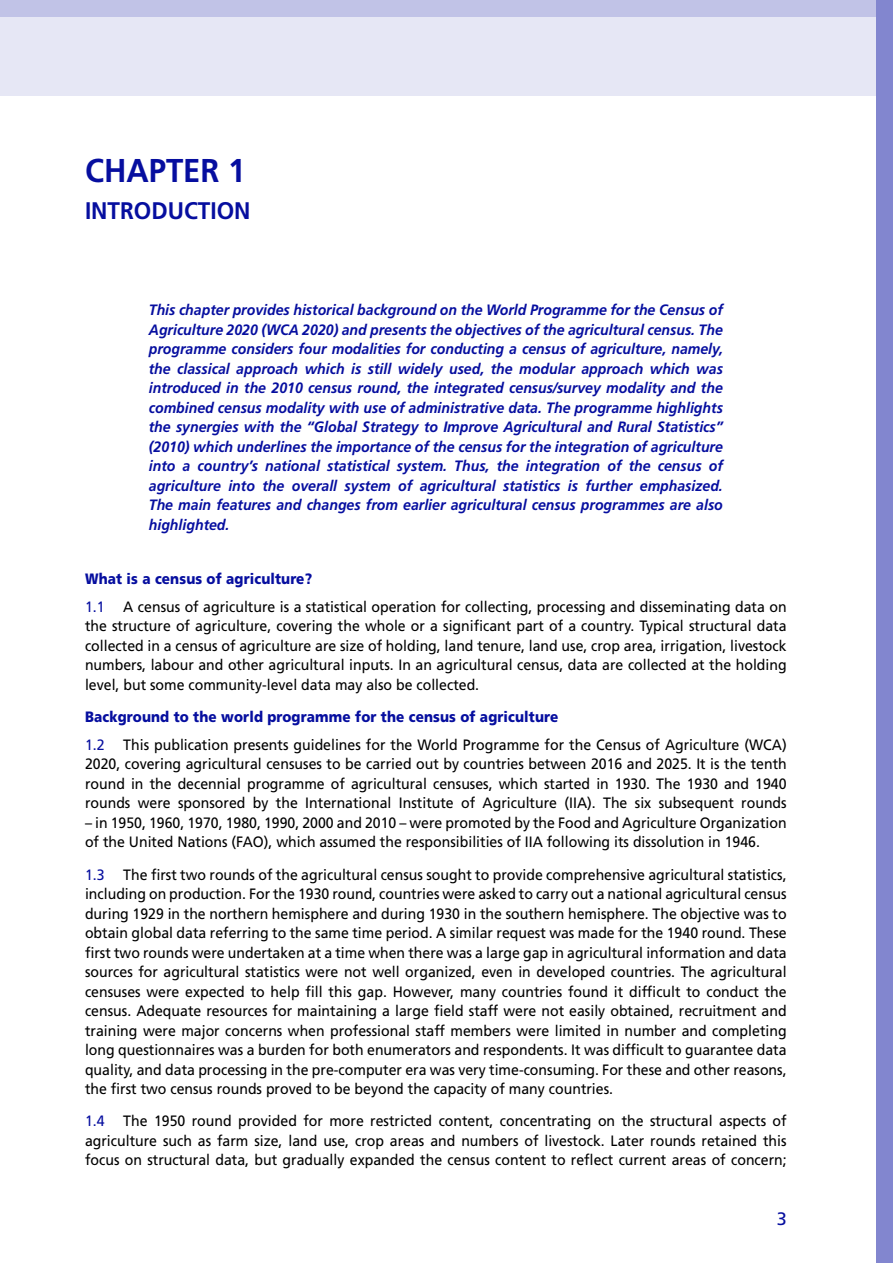
<style>
.page{position:relative;width:893px;height:1263px;background:#fff}
.page>*{position:absolute;margin:0;border:0;box-sizing:border-box;transform-origin:0 0}
.TL_Title-1{font:700 33px "Frutiger LT Std";color:#060e9f;scale:.94 1}
.TL_Title-1-2{font:700 24px "Frutiger LT Std";color:#060e9f;scale:.94 1}
.t1{font:18px "Frutiger LT Std";color:#060e9f}
.TL_Testo{font:15px/19.5px "Frutiger LT Std";color:#000;text-align:justify;scale:.94 1}
.TL_Intro{font:italic 700 15px/19.5px "Frutiger LT Std";color:#060e9f;text-align:justify;scale:.94 1}
.TL_Title1_1{font:900 15px "Frutiger LT Std";letter-spacing:.01em;color:#060e9f;scale:.9 1}
.s1{color:#060e9f}
</style>
<div class="page">
<div style="left:0;top:0;width:893px;height:17px;background:#c1c3e7"></div>
<div style="left:0;top:17px;width:893px;height:79px;background:#e6e7f5"></div>
<div style="left:876px;top:0;width:17px;height:1263px;background:#8286cf"></div>
<p class="TL_Title-1" style="left:85px;top:151px;width:172px">CHAPTER 1</p>
<p class="TL_Title-1-2" style="left:85px;top:197px;width:178px">INTRODUCTION</p>
<p class="TL_Intro" style="left:149px;top:301px;width:612px">This chapter provides historical background on the World Programme for the Census of Agriculture 2020 (WCA 2020) and presents the objectives of the agricultural census. The programme considers four modalities for conducting a census of agriculture, namely, the classical approach which is still widely used, the modular approach which was introduced in the 2010 census round, the integrated census/survey modality and the combined census modality with use of administrative data. The programme highlights the synergies with the “Global Strategy to Improve Agricultural and Rural Statistics” (2010) which underlines the importance of the census for the integration of agriculture into a country’s national statistical system. Thus, the integration of the census of agriculture into the overall system of agricultural statistics is further emphasized.<br>The main features and changes from earlier agricultural census programmes are also highlighted.</p>
<p class="TL_Title1_1" style="left:85px;top:569px;width:254px">What is a census of agriculture?</p>
<p class="TL_Testo" style="left:85px;top:597px;width:748px"><span class="s1">1.1</span> A census of agriculture is a statistical operation for collecting, processing and disseminating data on the structure of agriculture, covering the whole or a significant part of a country. Typical structural data collected in a census of agriculture are size of holding, land tenure, land use, crop area, irrigation, livestock numbers, labour and other agricultural inputs. In an agricultural census, data are collected at the holding level, but some community-level data may also be collected.</p>
<p class="TL_Title1_1" style="left:85px;top:707px;width:527px">Background to the world programme for the census of agriculture</p>
<p class="TL_Testo" style="left:85px;top:735px;width:748px"><span class="s1">1.2</span> This publication presents guidelines for the World Programme for the Census of Agriculture (WCA)<br>2020, covering agricultural censuses to be carried out by countries between 2016 and 2025. It is the tenth round in the decennial programme of agricultural censuses, which started in 1930. The 1930 and 1940 rounds were sponsored by the International Institute of Agriculture (IIA). The six subsequent rounds</p>
<p class="TL_Testo" style="left:85px;top:813px;width:748px">– in 1950, 1960, 1970, 1980, 1990, 2000 and 2010 – were promoted by the Food and Agriculture Organization of the United Nations (FAO), which assumed the responsibilities of IIA following its dissolution in 1946.</p>
<p class="TL_Testo" style="left:85px;top:865px;width:748px"><span class="s1">1.3</span> The first two rounds of the agricultural census sought to provide comprehensive agricultural statistics, including on production. For the 1930 round, countries were asked to carry out a national agricultural census during 1929 in the northern hemisphere and during 1930 in the southern hemisphere. The objective was to obtain global data referring to the same time period. A similar request was made for the 1940 round. These first two rounds were undertaken at a time when there was a large gap in agricultural information and data sources for agricultural statistics were not well organized, even in developed countries. The agricultural censuses were expected to help fill this gap. However, many countries found it difficult to conduct the census. Adequate resources for maintaining a large field staff were not easily obtained, recruitment and training were major concerns when professional staff members were limited in number and completing long questionnaires was a burden for both enumerators and respondents. It was difficult to guarantee data quality, and data processing in the pre-computer era was very time-consuming. For these and other reasons, the first two census rounds proved to be beyond the capacity of many countries.</p>
<p class="TL_Testo" style="left:85px;top:1111px;width:748px"><span class="s1">1.4</span> The 1950 round provided for more restricted content, concentrating on the structural aspects of agriculture such as farm size, land use, crop areas and numbers of livestock. Later rounds retained this focus on structural data, but gradually expanded the census content to reflect current areas of concern;</p>
<p class="t1" style="left:777px;top:1208px;width:12px">3</p>
</div>
